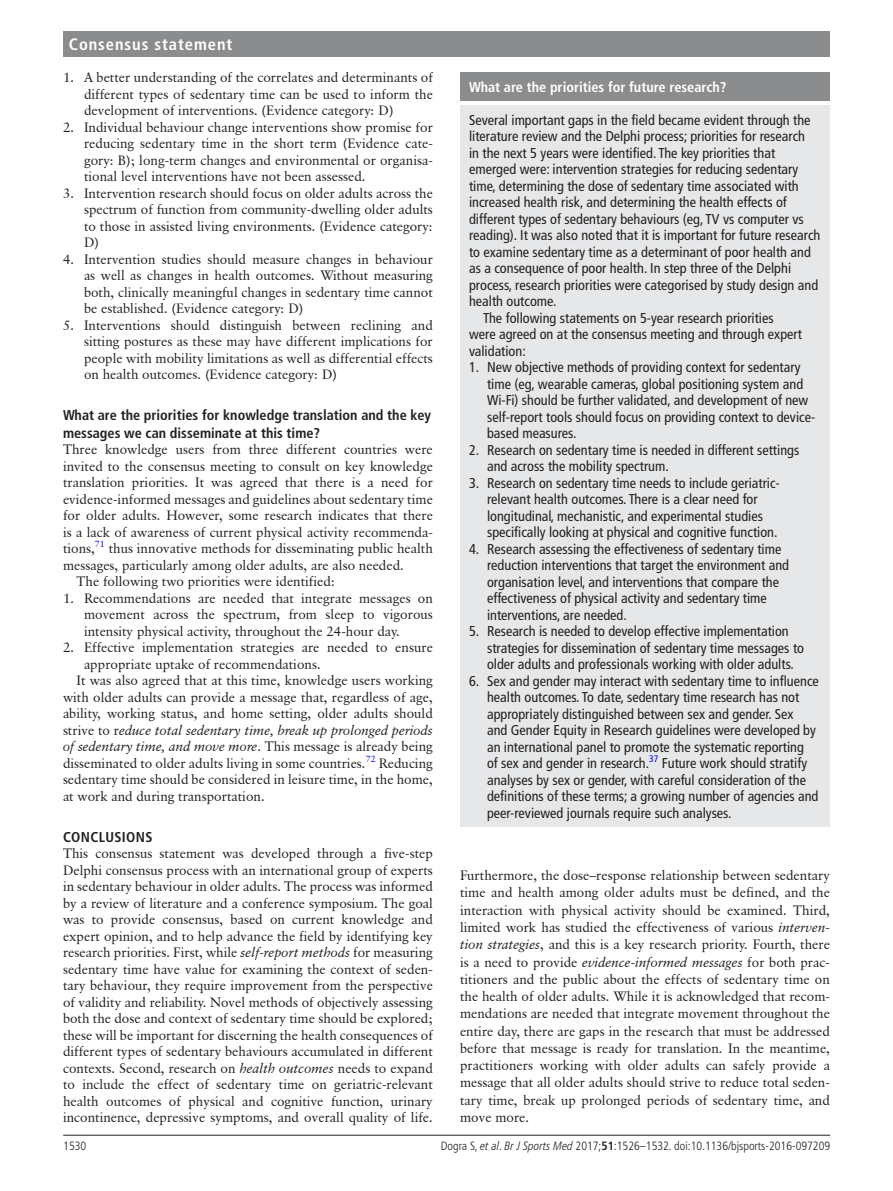
<style>
.page{position:relative;width:893px;height:1191px;background:#fff}
.page>*{position:absolute;margin:0;border:0;box-sizing:border-box;transform-origin:0 0}
.t1{font:700 condensed 16.5px "Frutiger LT Pro";letter-spacing:.055em;color:#fff}
.t2{font:condensed 14.25px/16.5px "Frutiger LT Pro";color:#231f20}
.t3{font:700 condensed 14.25px/17.2px "Frutiger LT Pro";color:#231f20}
.t4{font:700 condensed 14.25px "Frutiger LT Pro";color:#fff}
.t5{font:700 condensed 14.25px "Frutiger LT Pro";letter-spacing:.025em;color:#231f20}
.t6{font:13.5px/16.5px "Classical Garamond BT";color:#231f20;text-align:justify}
.t7{font:italic 13.5px "Classical Garamond BT";color:#231f20}
.t8{font:300 condensed 12px "Frutiger LT Pro";color:#231f20}
.s1{font-style:normal}
.s2{font-style:italic}
.s3{font-weight:700}
</style>
<div class="page">
<hr style="left:63px;top:1134px;width:767px;height:1px;background:#231f20">
<div style="left:460px;top:72px;width:370px;height:29px;background:#8a8c8e"></div>
<div style="left:460px;top:105px;width:370px;height:721px;background:#e6e7e8"></div>
<div style="left:63px;top:31px;width:767px;height:25px;background:#8a8c8e"></div>
<p class="t1" style="left:69px;top:34px;width:165px">Consensus statement</p>
<p class="t6" style="left:84px;top:69px;width:350px;text-indent:-21px">1. A better understanding of the correlates and determinants of different types of sedentary time can be used to inform the development of interventions. (Evidence category: D)</p>
<p class="t6" style="left:84px;top:119px;width:350px;text-indent:-21px">2. Individual behaviour change interventions show promise for reducing sedentary time in the short term (Evidence cate&shy;gory: B); long-term changes and environmental or organisa&shy;tional level interventions have not been assessed.</p>
<p class="t6" style="left:84px;top:185px;width:350px;text-indent:-21px">3. Intervention research should focus on older adults across the spectrum of function from community-dwelling older adults to those in assisted living environments. (Evidence category:<br>D)</p>
<p class="t6" style="left:84px;top:251px;width:350px;text-indent:-21px">4. Intervention studies should measure changes in behaviour as well as changes in health outcomes. Without measuring both, clinically meaningful changes in sedentary time cannot be established. (Evidence category: D)</p>
<p class="t6" style="left:84px;top:317px;width:350px;text-indent:-21px">5. Interventions should distinguish between reclining and sitting postures as these may have different implications for people with mobility limitations as well as differential effects on health outcomes. (Evidence category: D)</p>
<p class="t3" style="left:63px;top:407px;width:370px">What are the priorities for knowledge translation and the key messages we can disseminate at this time?</p>
<p class="t6" style="left:63px;top:441px;width:371px">Three knowledge users from three different countries were</p>
<p class="t6" style="left:63px;top:457px;width:371px">invited to the consensus meeting to consult on key knowledge</p>
<p class="t6" style="left:63px;top:474px;width:371px">translation priorities. It was agreed that there is a need for</p>
<p class="t6" style="left:63px;top:490px;width:371px">evidence-informed messages and guidelines about sedentary time</p>
<p class="t6" style="left:63px;top:507px;width:371px">for older adults. However, some research indicates that there</p>
<p class="t6" style="left:63px;top:523px;width:371px">is a lack of awareness of current physical activity recommenda-</p>
<p class="t6" style="left:63px;top:540px;width:371px">tions,<sup>71</sup> thus innovative methods for disseminating public health</p>
<p class="t6" style="left:63px;top:556px;width:342px">messages, particularly among older adults, are also needed.</p>
<p class="t6" style="left:76px;top:573px;width:260px">The following two priorities were identified:</p>
<p class="t6" style="left:84px;top:589px;width:350px;text-indent:-21px">1. Recommendations are needed that integrate messages on movement across the spectrum, from sleep to vigorous intensity physical activity, throughout the 24-hour day.</p>
<p class="t6" style="left:63px;top:639px;width:371px">2. Effective implementation strategies are needed to ensure</p>
<p class="t6" style="left:84px;top:655px;width:238px">appropriate uptake of recommendations.</p>
<p class="t6" style="left:76px;top:672px;width:358px">It was also agreed that at this time, knowledge users working</p>
<p class="t6" style="left:63px;top:688px;width:371px">with older adults can provide a message that, regardless of age,</p>
<p class="t6" style="left:63px;top:705px;width:371px">ability, working status, and home setting, older adults should</p>
<p class="t7" style="left:63px;top:721px;width:371px"><span class="s1">strive to r</span>educe total sedentary time, break up prolonged periods</p>
<p class="t7" style="left:63px;top:738px;width:371px">of sedentary time, and move more<span class="s1">. This message is already being</span></p>
<p class="t6" style="left:63px;top:754px;width:371px">disseminated to older adults living in some countries.<sup>72</sup> Reducing</p>
<p class="t6" style="left:63px;top:771px;width:371px">sedentary time should be considered in leisure time, in the home,</p>
<p class="t6" style="left:63px;top:787px;width:203px">at work and during transportation.</p>
<p class="t5" style="left:63px;top:828px;width:91px">Conclusions</p>
<p class="t6" style="left:63px;top:845px;width:371px">This consensus statement was developed through a five-step Delphi consensus process with an international group of experts in sedentary behaviour in older adults. The process was informed by a review of literature and a conference symposium. The goal was to provide consensus, based on current knowledge and expert opinion, and to help advance the field by identifying key research priorities. First, while <span class="s2">self-report methods</span> for measuring sedentary time have value for examining the context of seden&shy;tary behaviour, they require improvement from the perspective of validity and reliability. Novel methods of objectively assessing both the dose and context of sedentary time should be explored; these will be important for discerning the health consequences of different types of sedentary behaviours accumulated in different contexts. Second, research on <span class="s2">health outcomes</span> needs to expand to include the effect of sedentary time on geriatric-relevant health outcomes of physical and cognitive function, urinary incontinence, depressive symptoms, and overall quality of life.</p>
<p class="t4" style="left:469px;top:78px;width:259px">What are the priorities for future research?</p>
<p class="t2" style="left:469px;top:111px;width:343px">Several important gaps in the field became evident through the</p>
<p class="t2" style="left:469px;top:128px;width:337px">literature review and the Delphi process; priorities for research</p>
<p class="t2" style="left:469px;top:144px;width:308px">in the next 5 years were identified. The key priorities that</p>
<p class="t2" style="left:469px;top:161px;width:331px">emerged were: intervention strategies for reducing sedentary</p>
<p class="t2" style="left:469px;top:177px;width:331px">time, determining the dose of sedentary time associated with</p>
<p class="t2" style="left:469px;top:194px;width:319px">increased health risk, and determining the health effects of</p>
<p class="t2" style="left:469px;top:210px;width:336px">different types of sedentary behaviours (eg, TV vs computer vs</p>
<p class="t2" style="left:469px;top:227px;width:353px">reading). It was also noted that it is important for future research</p>
<p class="t2" style="left:469px;top:243px;width:343px">to examine sedentary time as a determinant of poor health and</p>
<p class="t2" style="left:469px;top:260px;width:324px">as a consequence of poor health. In step three of the Delphi</p>
<p class="t2" style="left:469px;top:276px;width:351px">process, research priorities were categorised by study design and</p>
<p class="t2" style="left:469px;top:293px;width:89px">health outcome.</p>
<p class="t2" style="left:483px;top:309px;width:292px">The following statements on 5-year research priorities</p>
<p class="t2" style="left:469px;top:326px;width:334px">were agreed on at the consensus meeting and through expert</p>
<p class="t2" style="left:469px;top:342px;width:58px">validation:</p>
<p class="t2" style="left:487px;top:359px;width:330px;text-indent:-18px">1. New objective methods of providing context for sedentary time (eg, wearable cameras, global positioning system and Wi-Fi) should be further validated, and development of new self-report tools should focus on providing context to device&shy;based measures.</p>
<p class="t2" style="left:487px;top:441px;width:314px;text-indent:-18px">2. Research on sedentary time is needed in different settings and across the mobility spectrum.</p>
<p class="t2" style="left:487px;top:474px;width:294px;text-indent:-18px">3. Research on sedentary time needs to include geriatric&shy;relevant health outcomes. There is a clear need for longitudinal, mechanistic, and experimental studies specifically looking at physical and cognitive function.</p>
<p class="t2" style="left:487px;top:540px;width:304px;text-indent:-18px">4. Research assessing the effectiveness of sedentary time reduction interventions that target the environment and organisation level, and interventions that compare the effectiveness of physical activity and sedentary time interventions, are needed.</p>
<p class="t2" style="left:487px;top:623px;width:318px;text-indent:-18px">5. Research is needed to develop effective implementation strategies for dissemination of sedentary time messages to older adults and professionals working with older adults.</p>
<p class="t2" style="left:487px;top:672px;width:333px;text-indent:-18px">6. Sex and gender may interact with sedentary time to influence health outcomes. To date, sedentary time research has not appropriately distinguished between sex and gender. Sex<br>and Gender Equity in Research guidelines were developed by an international panel to promote the systematic reporting<br>of sex and gender in research.<sup>37</sup> Future work should stratify analyses by sex or gender, with careful consideration of the definitions of these terms; a growing number of agencies and peer-reviewed journals require such analyses.</p>
<p class="t6" style="left:460px;top:866px;width:371px;line-height:17.2px">Furthermore, the dose–response relationship between sedentary time and health among older adults must be defined, and the interaction with physical activity should be examined. Third, limited work has studied the effectiveness of various <span class="s2">interven&shy;tion strategies</span>, and this is a key research priority. Fourth, there is a need to provide <span class="s2">evidence-informed messages</span> for both prac&shy;titioners and the public about the effects of sedentary time on the health of older adults. While it is acknowledged that recom&shy;mendations are needed that integrate movement throughout the entire day, there are gaps in the research that must be addressed before that message is ready for translation. In the meantime, practitioners working with older adults can safely provide a message that all older adults should strive to reduce total seden&shy;tary time, break up prolonged periods of sedentary time, and move more.</p>
<p class="t8" style="left:63px;top:1138px;width:25px">1530</p>
<p class="t8" style="left:441px;top:1138px;width:391px">Dogra S, <span class="s2">et al</span>. <span class="s2">Br J Sports Med</span> 2017;<span class="s3">51</span>:1526–1532. doi:10.1136/bjsports-2016-097209</p>
</div>
